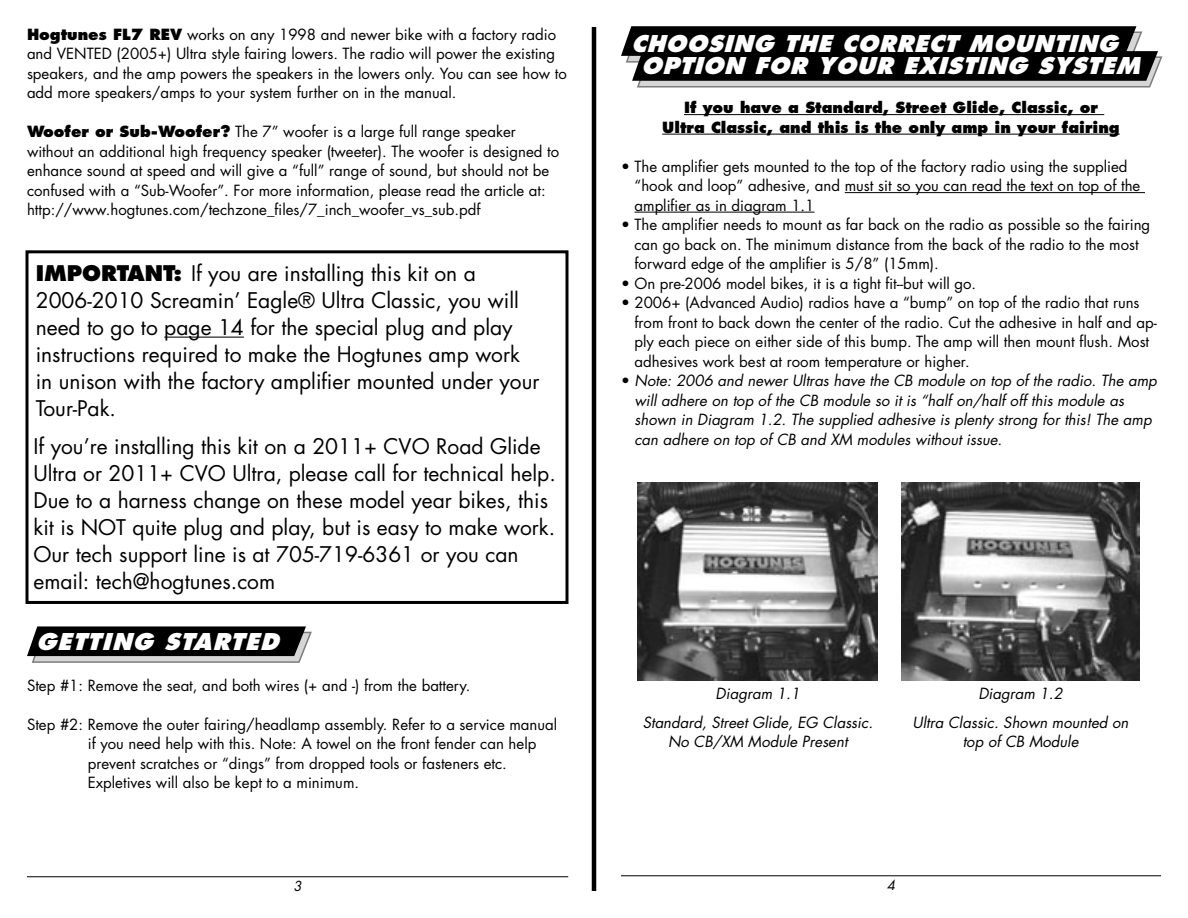
<style>
.page{position:relative;width:1188px;height:918px;background:#fff}
.page>*{position:absolute;margin:0;border:0;box-sizing:border-box;transform-origin:0 0}
.t1{font:italic 800 22.5px/22.5px "Futura";color:#fff}
.t2{font:21px/27px "Futura";color:#000}
.t3{font:15px/19.5px "Futura";color:#000}
.t4{font:italic 15px/19.5px "Futura";color:#000;text-align:center}
.t5{font:800 15px/19.5px "Futura";color:#000;text-align:center}
.t6{font:italic 13.5px "Futura";color:#000}
.s1{font-weight:800}
.s2{font-style:normal}
</style>
<div class="page">
<hr style="left:592px;top:27px;width:4px;height:864px;background:#000">
<svg style="left:27px;top:626px;width:285px;height:37px;background:#333"></svg>
<hr style="left:27px;top:876px;width:541px;height:1px;background:#000">
<div style="left:26px;top:250px;width:542px;height:354px;border:3px solid #000"></div>
<hr style="left:164px;top:337px;width:80px;height:1px;background:#000">
<hr style="left:621px;top:875px;width:540px;height:1px;background:#000">
<svg style="left:621px;top:26px;width:542px;height:62px;background:#232323"></svg>
<hr style="left:684px;top:114px;width:420px;height:1px;background:#000">
<hr style="left:662px;top:134px;width:458px;height:1px;background:#000">
<hr style="left:845px;top:192px;width:300px;height:1px;background:#000">
<hr style="left:634px;top:212px;width:180px;height:1px;background:#000">
<img style="left:637px;top:482px;width:241px;height:198px">
<img style="left:901px;top:482px;width:239px;height:199px">
<p class="t3" style="left:27px;top:24px;width:541px"><span class="s1">Hogtunes FL7 REV</span> works on any 1998 and newer bike with a factory radio and VENTED (2005+) Ultra style fairing lowers. The radio will power the existing speakers, and the amp powers the speakers in the lowers only. You can see how to add more speakers/amps to your system further on in the manual.</p>
<p class="t3" style="left:27px;top:122px;width:534px"><span class="s1">Woofer or Sub-Woofer?</span> The 7” woofer is a large full range speaker without an additional high frequency speaker (tweeter). The woofer is designed to enhance sound at speed and will give a “full” range of sound, but should not be confused with a “Sub-Woofer”. For more information, please read the article at: http://www.hogtunes.com/techzone_files/7_inch_woofer_vs_sub.pdf</p>
<p class="t2" style="left:36px;top:260px;width:505px"><span class="s1">IMPORTANT:</span> If you are installing this kit on a 2006-2010 Screamin’ Eagle® Ultra Classic, you will need to go to page 14 for the special plug and play instructions required to make the Hogtunes amp work in unison with the factory amplifier mounted under your Tour-Pak.</p>
<p class="t2" style="left:33px;top:433px;width:524px">If you’re installing this kit on a 2011+ CVO Road Glide Ultra or 2011+ CVO Ultra, please call for technical help.<br>Due to a harness change on these model year bikes, this kit is NOT quite plug and play, but is easy to make work.<br>Our tech support line is at 705-719-6361 or you can email: tech@hogtunes.com</p>
<h1 class="t1" style="left:36px;top:631px;width:252px">GETTING STARTED</h1>
<p class="t3" style="left:27px;top:676px;width:445px">Step #1: Remove the seat, and both wires (+ and -) from the battery.</p>
<p class="t3" style="left:88px;top:715px;width:471px;text-indent:-61px">Step #2: Remove the outer fairing/headlamp assembly. Refer to a service manual if you need help with this. Note: A towel on the front fender can help prevent scratches or “dings” from dropped tools or fasteners etc.<br>Expletives will also be kept to a minimum.</p>
<p class="t6" style="left:293px;top:878px;width:10px">3</p>
<h1 class="t1" style="left:641px;top:32px;width:508px;text-indent:-10px">CHOOSING THE CORRECT MOUNTING<br>OPTION FOR YOUR EXISTING SYSTEM</h1>
<p class="t5" style="left:662px;top:98px;width:459px">If you have a Standard, Street Glide, Classic, or<br>Ultra Classic, and this is the only amp in your fairing</p>
<p class="t3" style="left:634px;top:157px;width:507px;text-indent:-13px">• The amplifier gets mounted to the top of the factory radio using the supplied “hook and loop” adhesive, and must sit so you can read the text on top of the amplifier as in diagram 1.1</p>
<p class="t3" style="left:634px;top:215px;width:517px;text-indent:-13px">• The amplifier needs to mount as far back on the radio as possible so the fairing can go back on. The minimum distance from the back of the radio to the most forward edge of the amplifier is 5/8” (15mm).</p>
<p class="t3" style="left:621px;top:274px;width:357px">• On pre-2006 model bikes, it is a tight fit--but will go.</p>
<p class="t3" style="left:634px;top:293px;width:524px;text-indent:-13px">• 2006+ (Advanced Audio) radios have a “bump” on top of the radio that runs from front to back down the center of the radio. Cut the adhesive in half and ap&shy;ply each piece on either side of this bump. The amp will then mount flush. Most adhesives work best at room temperature or higher.</p>
<p class="t4" style="left:634px;top:371px;width:524px;text-align:left;text-indent:-13px"><span class="s2">•</span> Note: 2006 and newer Ultras have the CB module on top of the radio. The amp will adhere on top of the CB module so it is “half on/half off this module as shown in Diagram 1.2. The supplied adhesive is plenty strong for this! The amp can adhere on top of CB and XM modules without issue.</p>
<p class="t4" style="left:643px;top:680px;width:232px;line-height:28.5px">Diagram 1.1<br>Standard, Street Glide, EG Classic.</p>
<p class="t4" style="left:668px;top:732px;width:181px">No CB/XM Module Present</p>
<p class="t4" style="left:913px;top:680px;width:217px;line-height:28.5px">Diagram 1.2<br>Ultra Classic. Shown mounted on</p>
<p class="t4" style="left:963px;top:732px;width:117px">top of CB Module</p>
<p class="t6" style="left:887px;top:877px;width:10px">4</p>
</div>
